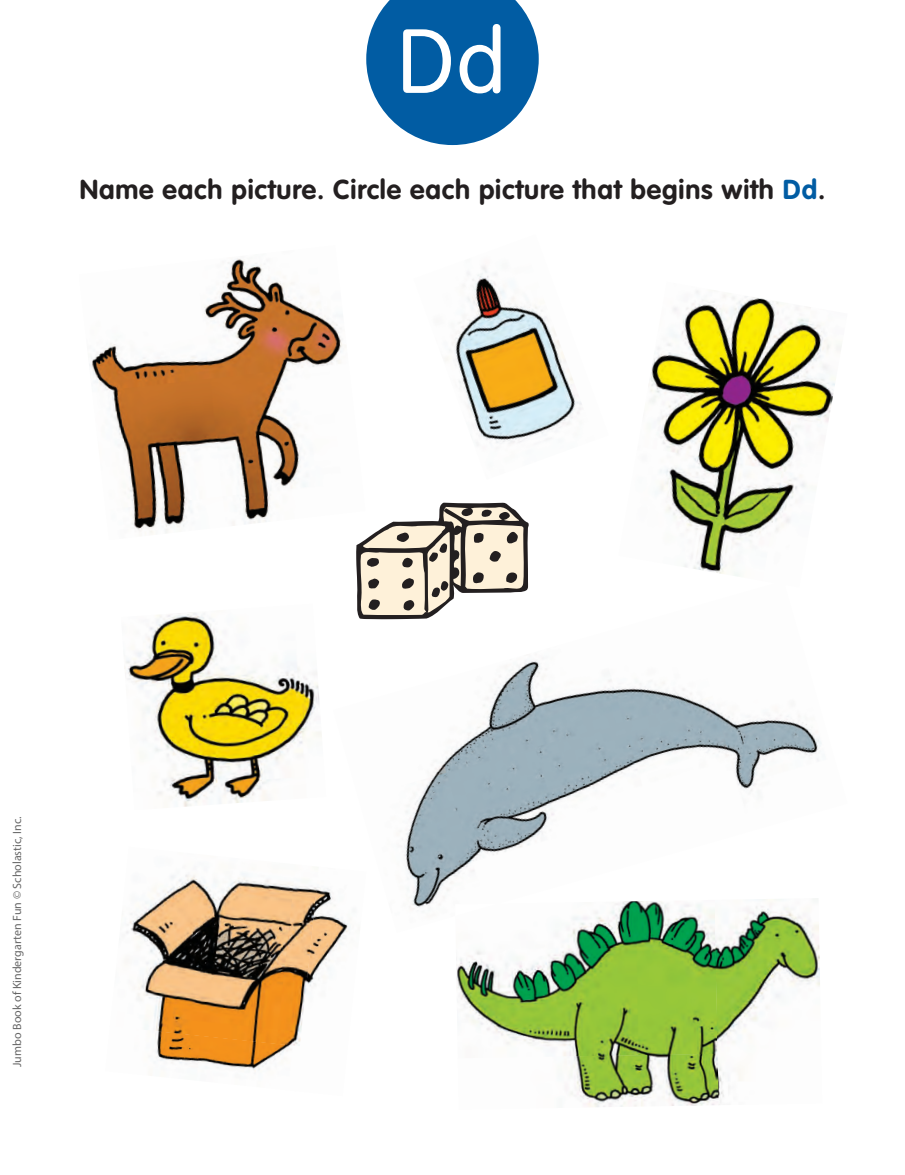
<style>
.page{position:relative;width:905px;height:1175px;background:#fff}
.page>*{position:absolute;margin:0;border:0;box-sizing:border-box;transform-origin:0 0}
.t1{font:300 89.25px "VAG Rounded";color:#fff}
.t2{font:700 27px "VAG Rounded";letter-spacing:.03em;color:#231f20}
.t3{font:12px "Myriad Pro";color:rgb(0 0 0/.6)}
.s1{color:#015ca3}
</style>
<div class="page">
<svg style="left:366px;top:0;width:172px;height:145px"></svg>
<img style="left:89px;top:258px;width:253px;height:276px">
<img style="left:400px;top:660px;width:422px;height:249px">
<img style="left:455px;top:899px;width:259px;height:154px">
<img style="left:714px;top:898px;width:108px;height:207px">
<img style="left:563px;top:1053px;width:155px;height:54px">
<img style="left:455px;top:903px;width:43px;height:13px">
<img style="left:650px;top:291px;width:191px;height:285px">
<img style="left:124px;top:612px;width:198px;height:195px">
<svg style="left:356px;top:502px;width:173px;height:118px"></svg>
<img style="left:126px;top:873px;width:169px;height:153px">
<img style="left:295px;top:886px;width:53px;height:155px">
<img style="left:145px;top:1026px;width:155px;height:45px">
<img style="left:445px;top:266px;width:137px;height:178px">
<h1 class="t1" style="left:397px;top:11px;width:110px">Dd</h1>
<p class="t2" style="left:80px;top:173px;width:747px">Name each picture. Circle each picture that begins with <span class="s1">Dd</span>.</p>
<p class="t3" style="left:10px;top:1066px;width:252px;rotate:-90deg">Jumbo Book of Kindergarten Fun © Scholastic, Inc.</p>
</div>
